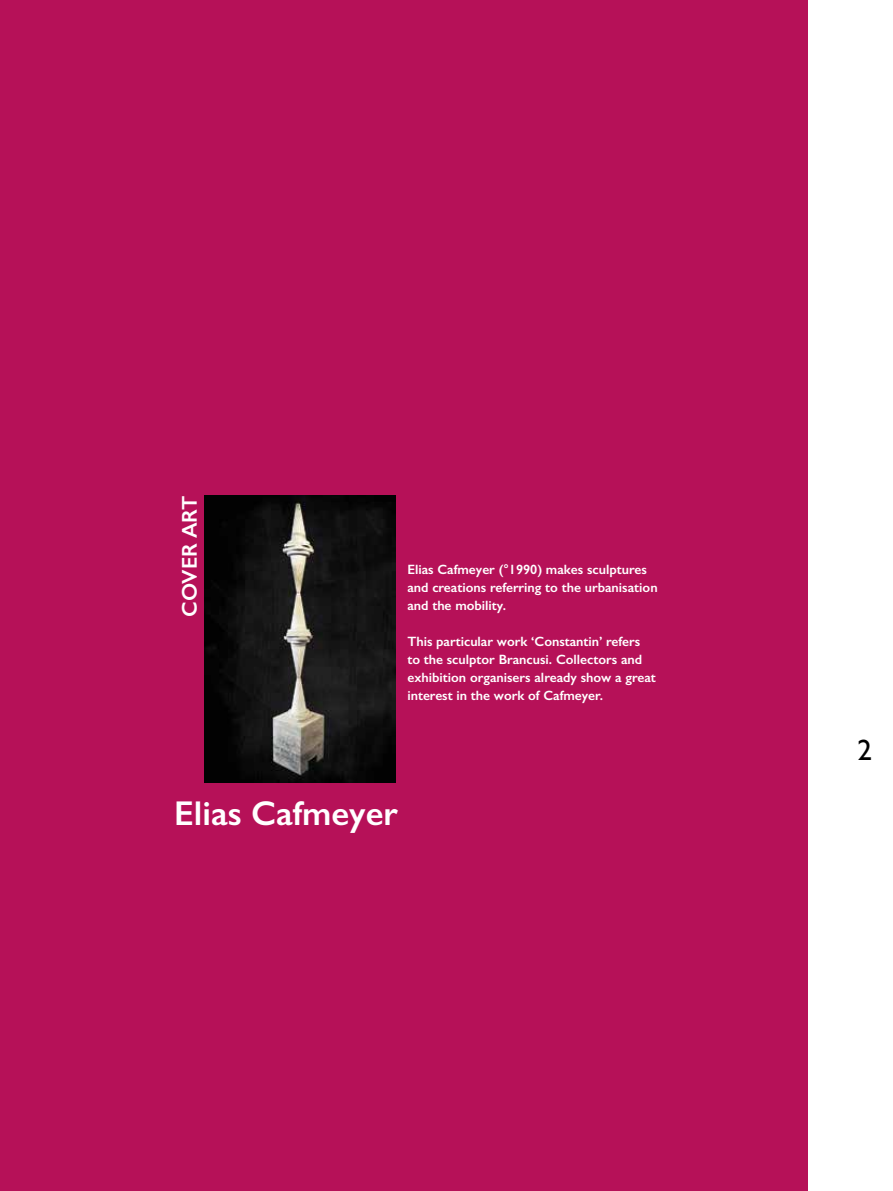
<style>
.page{position:relative;width:893px;height:1191px;background:#fff}
.page>*{position:absolute;margin:0;border:0;box-sizing:border-box;transform-origin:0 0}
.t1{font:600 34.5px "Gill Sans";color:#fff}
.t2{font:29.1px "Gill Sans";color:#000}
.t3{font:600 21.45px "Gill Sans";letter-spacing:-.005em;color:#fff}
.t4{font:600 13.5px/18px "Gill Sans";color:#fff}
</style>
<div class="page">
<div style="left:0;top:0;width:808px;height:1191px;background:#b61158"></div>
<img style="left:204px;top:495px;width:191px;height:287px">
<h3 class="t3" style="left:177px;top:617px;width:123px;rotate:-90deg">COVER ART</h3>
<p class="t4" style="left:407px;top:560px;width:252px">Elias Cafmeyer (°1990) makes sculptures and creations referring to the urbanisation and the mobility.</p>
<p class="t4" style="left:407px;top:632px;width:250px">This particular work ‘Constantin’ refers to the sculptor Brancusi. Collectors and exhibition organisers already show a great interest in the work of Cafmeyer.</p>
<h1 class="t1" style="left:174px;top:792px;width:225px">Elias Cafmeyer</h1>
<h2 class="t2" style="left:858px;top:733px;width:16px">2</h2>
</div>
